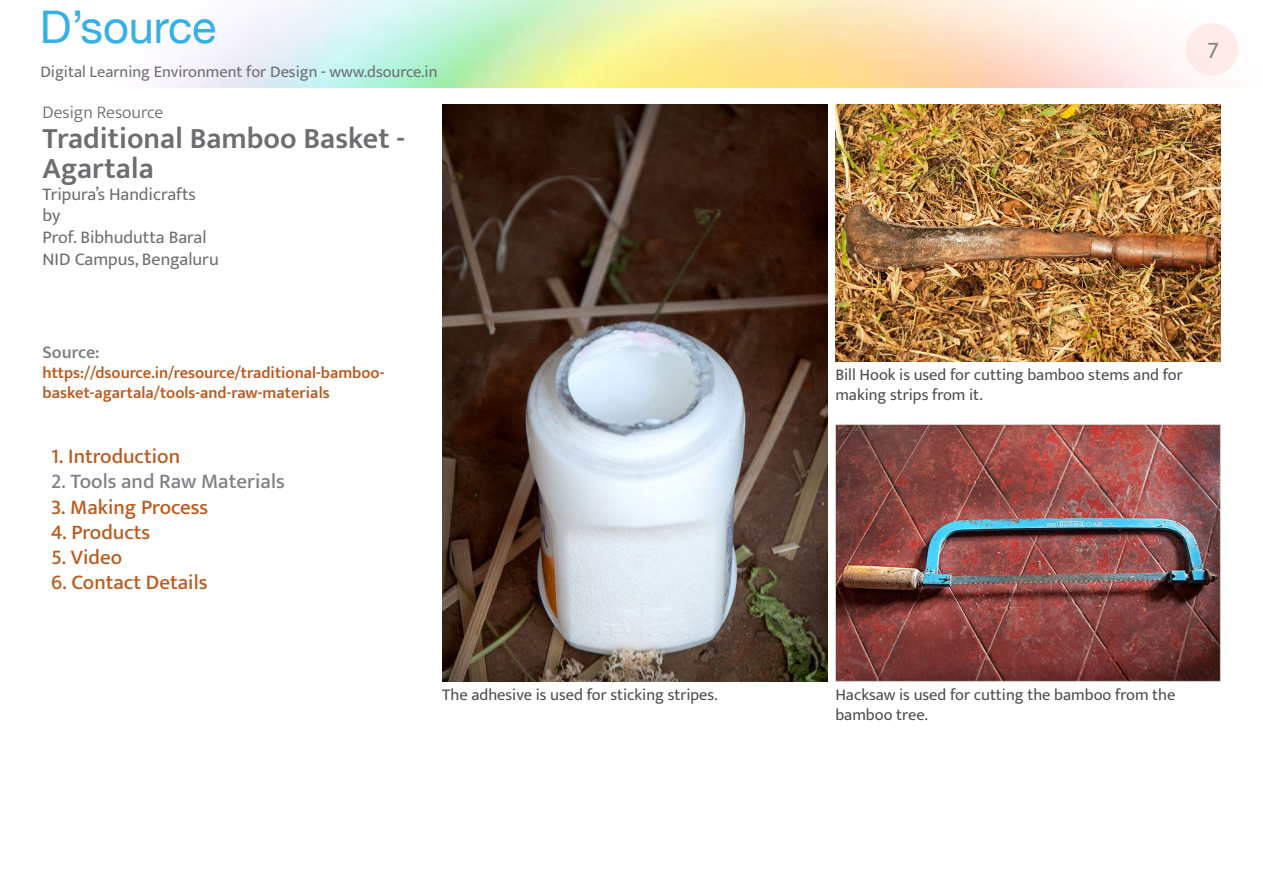
<style>
.page{position:relative;width:1263px;height:893px;background:#fff}
.page>*{position:absolute;margin:0;border:0;box-sizing:border-box;transform-origin:0 0}
.t1{font:45px "Helvetica Neue";color:#33b0e5}
.t2{font:600 30px/30px "Ek Mukta";color:#6d6e71}
.t3{font:24px "Ek Mukta";color:#808285}
.t4{font:500 21px "Ek Mukta";color:#ba5c20}
.t5{font:500 21px "Ek Mukta";color:#808285}
.t6{font:18px/21.6px "Ek Mukta";color:#6d6e71}
.t7{font:300 18px "Ek Mukta";color:#6d6e71}
.t8{font:600 18px "Ek Mukta";color:#808285}
.t9{font:16.5px/19.8px "Ek Mukta";color:#4d4d4f}
.t10{font:600 16.5px/19.8px "Ek Mukta";color:#bb5c20}
.t11{font:16.5px "Ek Mukta";color:#6d6e71}
</style>
<div class="page">
<div style="left:1186px;top:23px;width:52px;height:52px;background:#feebea;border-radius:50%"></div>
<img style="left:442px;top:105px;width:385px;height:576px">
<img style="left:835px;top:105px;width:385px;height:257px">
<img style="left:837px;top:426px;width:381px;height:253px">
<div style="left:835px;top:424px;width:385px;height:257px;border:1px solid #d9d9d9"></div>
<h1 class="t1" style="left:40px;top:0;width:178px">D’source</h1>
<p class="t11" style="left:40px;top:62px;width:399px">Digital Learning Environment for Design - www.dsource.in</p>
<p class="t7" style="left:43px;top:101px;width:122px">Design Resource</p>
<h2 class="t2" style="left:43px;top:123px;width:364px">Traditional Bamboo Basket -<br>Agartala</h2>
<p class="t6" style="left:43px;top:183px;width:178px">Tripura’s Handicrafts<br>by<br>Prof. Bibhudutta Baral<br>NID Campus, Bengaluru</p>
<p class="t8" style="left:43px;top:342px;width:59px">Source:</p>
<p class="t10" style="left:43px;top:363px;width:343px">https://dsource.in/resource/traditional-bamboo&shy;basket-agartala/tools-and-raw-materials</p>
<p class="t4" style="left:51px;top:444px;width:131px">1. Introduction</p>
<p class="t5" style="left:51px;top:469px;width:235px">2. Tools and Raw Materials</p>
<p class="t4" style="left:51px;top:494px;width:159px">3. Making Process</p>
<p class="t4" style="left:51px;top:519px;width:101px">4. Products</p>
<p class="t4" style="left:51px;top:544px;width:73px">5. Video</p>
<p class="t4" style="left:51px;top:570px;width:158px">6. Contact Details</p>
<p class="t9" style="left:442px;top:684px;width:277px">The adhesive is used for sticking stripes.</p>
<h3 class="t3" style="left:1207px;top:35px;width:13px">7</h3>
<p class="t9" style="left:835px;top:365px;width:349px">Bill Hook is used for cutting bamboo stems and for making strips from it.</p>
<p class="t9" style="left:835px;top:684px;width:342px">Hacksaw is used for cutting the bamboo from the bamboo tree.</p>
</div>
